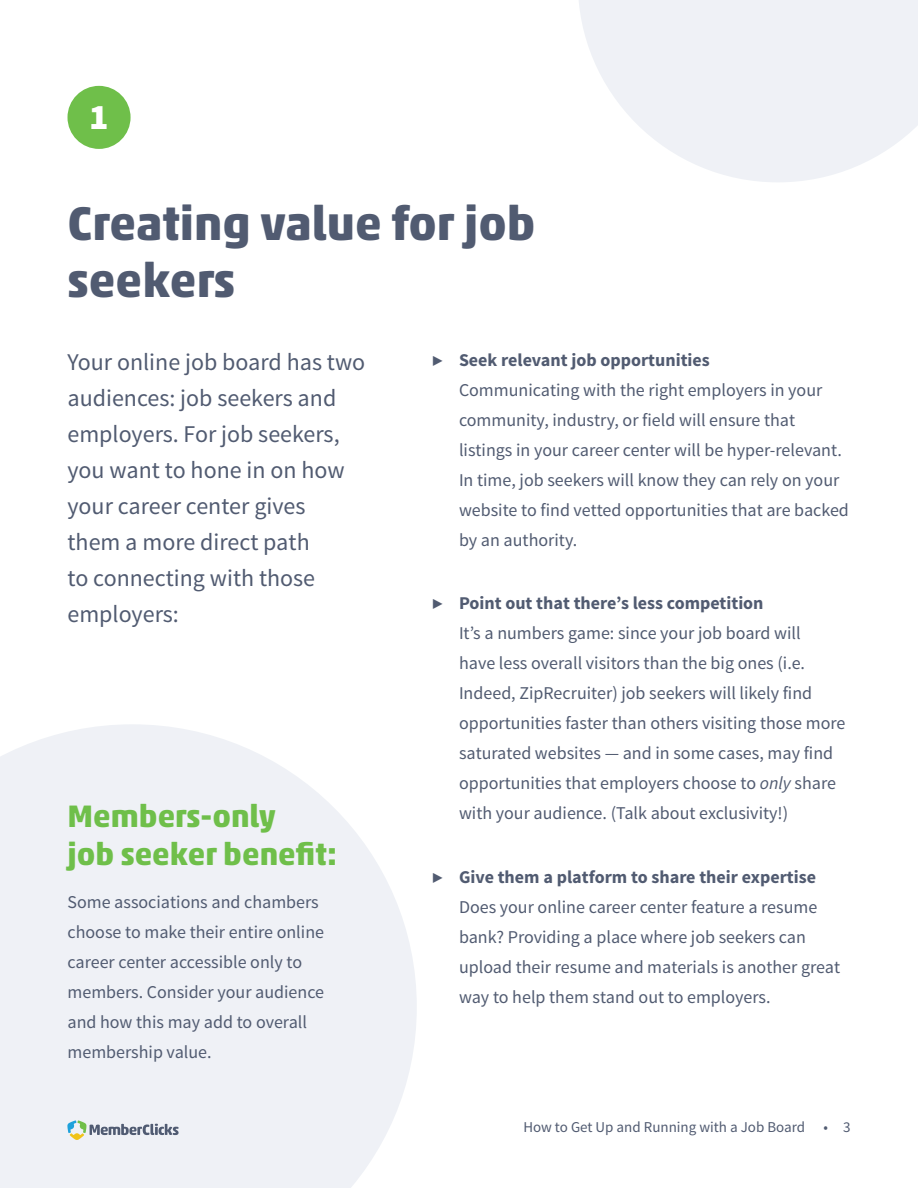
<style>
.page{position:relative;width:918px;height:1188px;background:#fff}
.page>*{position:absolute;margin:0;border:0;box-sizing:border-box;transform-origin:0 0}
.t1{font:700 48px/57px "Akko Pro";color:#515b71}
.t2{font:900 36px "Source Sans Pro";color:#fff}
.t3{font:700 31.5px/37.5px "Akko Pro";color:#6fbf4a}
.t4{font:24px/36px "Source Sans Pro";color:#515b71}
.t5{font:18px/30px "Source Sans Pro";color:#515b71}
.t6{font:15px "Source Sans Pro";color:#515b71}
.s1{font-weight:700}
.s2{font-style:italic}
</style>
<div class="page">
<svg style="left:0;top:724px;width:417px;height:464px;fill:#eff1f6"></svg>
<svg style="left:67px;top:1120px;width:112px;height:20px"></svg>
<div style="left:67px;top:86px;width:64px;height:63px;background:#6fbf4a;border-radius:50%"></div>
<svg style="left:579px;top:0;width:339px;height:182px;fill:#eff1f6"></svg>
<p class="t2" style="left:89px;top:93px;width:21px">1</p>
<p class="t1" style="left:68px;top:194px;width:470px">Creating value for job seekers</p>
<p class="t4" style="left:68px;top:345px;width:299px">Your online job board has two audiences: job seekers and employers. For job seekers, you want to hone in on how your career center gives<br>them a more direct path<br>to connecting with those employers:</p>
<p class="t3" style="left:68px;top:797px;width:271px">Members-only<br>job seeker benefit:</p>
<p class="t5" style="left:68px;top:887px;width:258px">Some associations and chambers choose to make their entire online career center accessible only to members. Consider your audience and how this may add to overall membership value.</p>
<p class="t5" style="left:459px;top:345px;width:391px;text-indent:-27px"><span class="s1">▶ Seek relevant job opportunities<br></span>Communicating with the right employers in your community, industry, or field will ensure that listings in your career center will be hyper-relevant.<br>In time, job seekers will know they can rely on your website to find vetted opportunities that are backed by an authority.</p>
<p class="t5" style="left:459px;top:589px;width:388px;text-indent:-27px"><span class="s1">▶ Point out that there’s less competition<br></span>It’s a numbers game: since your job board will<br>have less overall visitors than the big ones (i.e.<br>Indeed, ZipRecruiter) job seekers will likely find opportunities faster than others visiting those more saturated websites — and in some cases, may find opportunities that employers choose to <span class="s2">only</span> share with your audience. (Talk about exclusivity!)</p>
<p class="t5" style="left:459px;top:862px;width:383px;text-indent:-27px"><span class="s1">▶ Give them a platform to share their expertise </span>Does your online career center feature a resume bank? Providing a place where job seekers can upload their resume and materials is another great way to help them stand out to employers.</p>
<p class="t6" style="left:523px;top:1118px;width:329px">How to Get Up and Running with a Job Board • 3</p>
</div>
